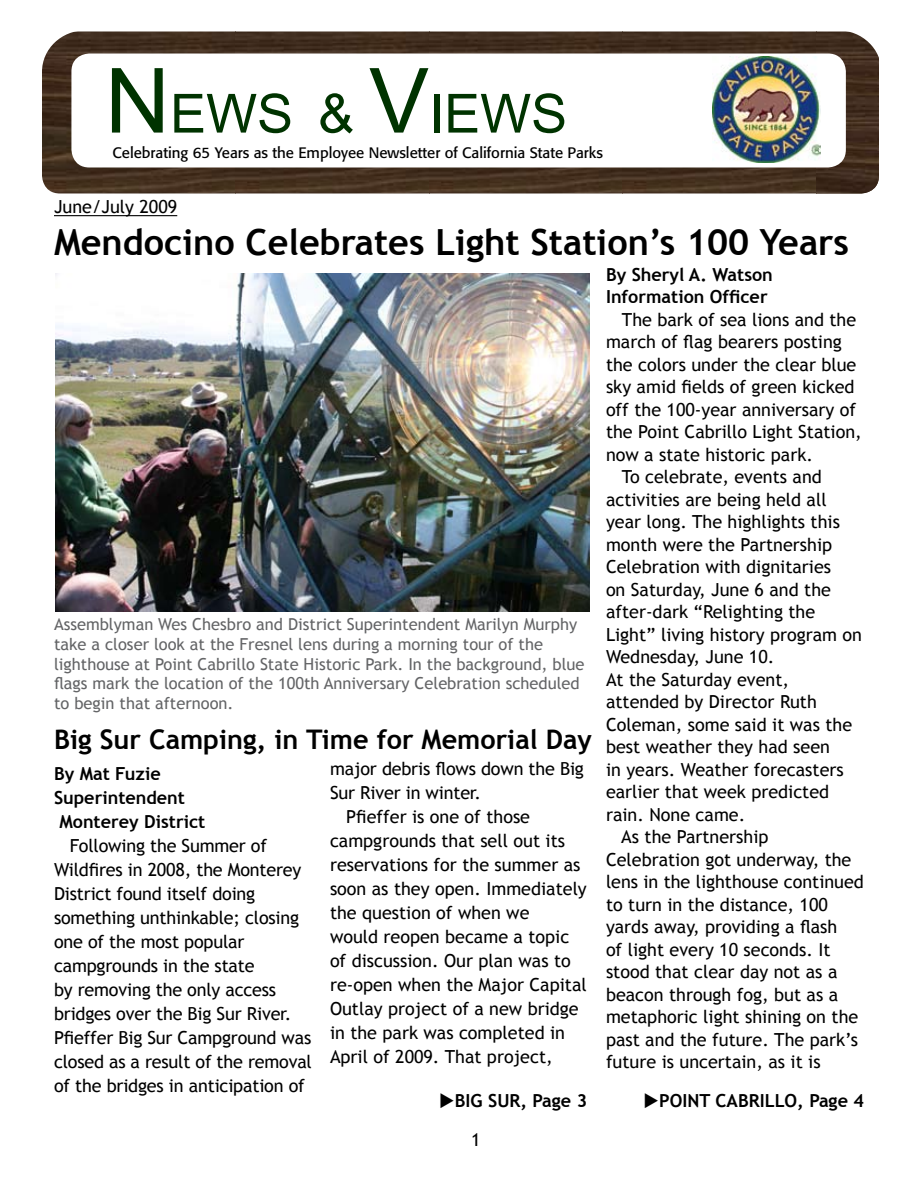
<style>
.page{position:relative;width:918px;height:1188px;background:#fff}
.page>*{position:absolute;margin:0;border:0;box-sizing:border-box;transform-origin:0 0}
.t1{font:54px "Arial";color:#030}
.t2{font:700 36px "Trebuchet MS";color:#000}
.t3{font:700 27px "Trebuchet MS";color:#000}
.t4{font:18px/24px "Trebuchet MS";color:#000}
.t5{font:700 18px/22.5px "Trebuchet MS";color:#000}
.t6{font:16.5px/19.8px "Trebuchet MS";color:#636466}
.t7{font:15px "Formata";color:#000}
.s1{font-size:90px}
</style>
<div class="page">
<img style="left:42px;top:32px;width:837px;height:162px">
<img style="left:816px;top:94px;width:63px;height:100px">
<div style="left:71px;top:54px;width:775px;height:114px;background:#fff;border-radius:18px"></div>
<img style="left:712px;top:57px;width:108px;height:105px">
<hr style="left:54px;top:215px;width:123px;height:1px;background:#000">
<img style="left:56px;top:273px;width:533px;height:338px">
<h1 class="t1" style="left:105px;top:78px;width:464px"><span class="s1">N</span>EWS &amp; <span class="s1">V</span>IEWS</h1>
<p class="t7" style="left:112px;top:144px;width:492px">Celebrating 65 Years as the Employee Newsletter of California State Parks</p>
<p class="t4" style="left:54px;top:195px;width:125px">June/July 2009</p>
<h2 class="t2" style="left:54px;top:219px;width:797px">Mendocino Celebrates Light Station’s 100 Years</h2>
<p class="t5" style="left:606px;top:263px;width:168px">By Sheryl A. Watson<br>Information Officer</p>
<p class="t4" style="left:622px;top:308px;width:236px">The bark of sea lions and the</p>
<p class="t4" style="left:606px;top:330px;width:237px">march of flag bearers posting</p>
<p class="t4" style="left:606px;top:353px;width:252px">the colors under the clear blue</p>
<p class="t4" style="left:606px;top:375px;width:250px">sky amid fields of green kicked</p>
<p class="t4" style="left:606px;top:398px;width:252px">off the 100-year anniversary of</p>
<p class="t4" style="left:606px;top:420px;width:257px">the Point Cabrillo Light Station,</p>
<p class="t4" style="left:606px;top:443px;width:209px">now a state historic park.</p>
<p class="t4" style="left:622px;top:465px;width:201px">To celebrate, events and</p>
<p class="t4" style="left:606px;top:488px;width:222px">activities are being held all</p>
<p class="t4" style="left:606px;top:510px;width:235px">year long. The highlights this</p>
<p class="t4" style="left:606px;top:533px;width:228px">month were the Partnership</p>
<p class="t4" style="left:606px;top:555px;width:227px">Celebration with dignitaries</p>
<p class="t4" style="left:606px;top:578px;width:226px">on Saturday, June 6 and the</p>
<p class="t4" style="left:606px;top:600px;width:211px">after-dark “Relighting the</p>
<p class="t4" style="left:606px;top:623px;width:258px">Light” living history program on</p>
<p class="t4" style="left:606px;top:645px;width:170px">Wednesday, June 10.</p>
<p class="t4" style="left:606px;top:668px;width:185px">At the Saturday event,</p>
<p class="t4" style="left:606px;top:690px;width:212px">attended by Director Ruth</p>
<p class="t4" style="left:606px;top:713px;width:248px">Coleman, some said it was the</p>
<p class="t4" style="left:606px;top:735px;width:226px">best weather they had seen</p>
<p class="t4" style="left:606px;top:758px;width:239px">in years. Weather forecasters</p>
<p class="t4" style="left:606px;top:780px;width:225px">earlier that week predicted</p>
<p class="t4" style="left:606px;top:803px;width:141px">rain. None came.</p>
<p class="t4" style="left:621px;top:825px;width:149px">As the Partnership</p>
<p class="t4" style="left:606px;top:848px;width:247px">Celebration got underway, the</p>
<p class="t4" style="left:606px;top:870px;width:259px">lens in the lighthouse continued</p>
<p class="t4" style="left:606px;top:893px;width:223px">to turn in the distance, 100</p>
<p class="t4" style="left:606px;top:915px;width:233px">yards away, providing a flash</p>
<p class="t4" style="left:606px;top:938px;width:226px">of light every 10 seconds. It</p>
<p class="t4" style="left:606px;top:960px;width:233px">stood that clear day not as a</p>
<p class="t4" style="left:606px;top:983px;width:234px">beacon through fog, but as a</p>
<p class="t4" style="left:606px;top:1005px;width:254px">metaphoric light shining on the</p>
<p class="t4" style="left:606px;top:1028px;width:254px">past and the future. The park’s</p>
<p class="t4" style="left:606px;top:1050px;width:216px">future is uncertain, as it is</p>
<p class="t6" style="left:54px;top:615px;width:532px">Assemblyman Wes Chesbro and District Superintendent Marilyn Murphy take a closer look at the Fresnel lens during a morning tour of the lighthouse at Point Cabrillo State Historic Park. In the background, blue flags mark the location of the 100th Anniversary Celebration scheduled to begin that afternoon.</p>
<h3 class="t3" style="left:54px;top:723px;width:540px">Big Sur Camping, in Time for Memorial Day</h3>
<p class="t4" style="left:330px;top:757px;width:256px">major debris flows down the Big</p>
<p class="t4" style="left:330px;top:781px;width:153px">Sur River in winter.</p>
<p class="t4" style="left:346px;top:805px;width:185px">Pfieffer is one of those</p>
<p class="t4" style="left:330px;top:829px;width:237px">campgrounds that sell out its</p>
<p class="t4" style="left:330px;top:853px;width:252px">reservations for the summer as</p>
<p class="t4" style="left:330px;top:877px;width:258px">soon as they open. Immediately</p>
<p class="t4" style="left:330px;top:901px;width:201px">the question of when we</p>
<p class="t4" style="left:330px;top:925px;width:241px">would reopen became a topic</p>
<p class="t4" style="left:330px;top:949px;width:242px">of discussion. Our plan was to</p>
<p class="t4" style="left:330px;top:973px;width:258px">re-open when the Major Capital</p>
<p class="t4" style="left:330px;top:997px;width:250px">Outlay project of a new bridge</p>
<p class="t4" style="left:330px;top:1021px;width:237px">in the park was completed in</p>
<p class="t4" style="left:330px;top:1045px;width:224px">April of 2009. That project,</p>
<p class="t5" style="left:54px;top:763px;width:108px">By Mat Fuzie</p>
<p class="t5" style="left:54px;top:787px;width:133px">Superintendent</p>
<p class="t5" style="left:59px;top:811px;width:147px">Monterey District</p>
<p class="t4" style="left:54px;top:834px;width:259px;text-indent:16px">Following the Summer of<br>Wildfires in 2008, the Monterey<br>District found itself doing something unthinkable; closing one of the most popular campgrounds in the state<br>by removing the only access bridges over the Big Sur River.<br>Pfieffer Big Sur Campground was closed as a result of the removal of the bridges in anticipation of</p>
<p class="t5" style="left:439px;top:1089px;width:150px">◆BIG SUR, Page 3</p>
<p class="t5" style="left:643px;top:1089px;width:222px">◆POINT CABRILLO, Page 4</p>
</div>
